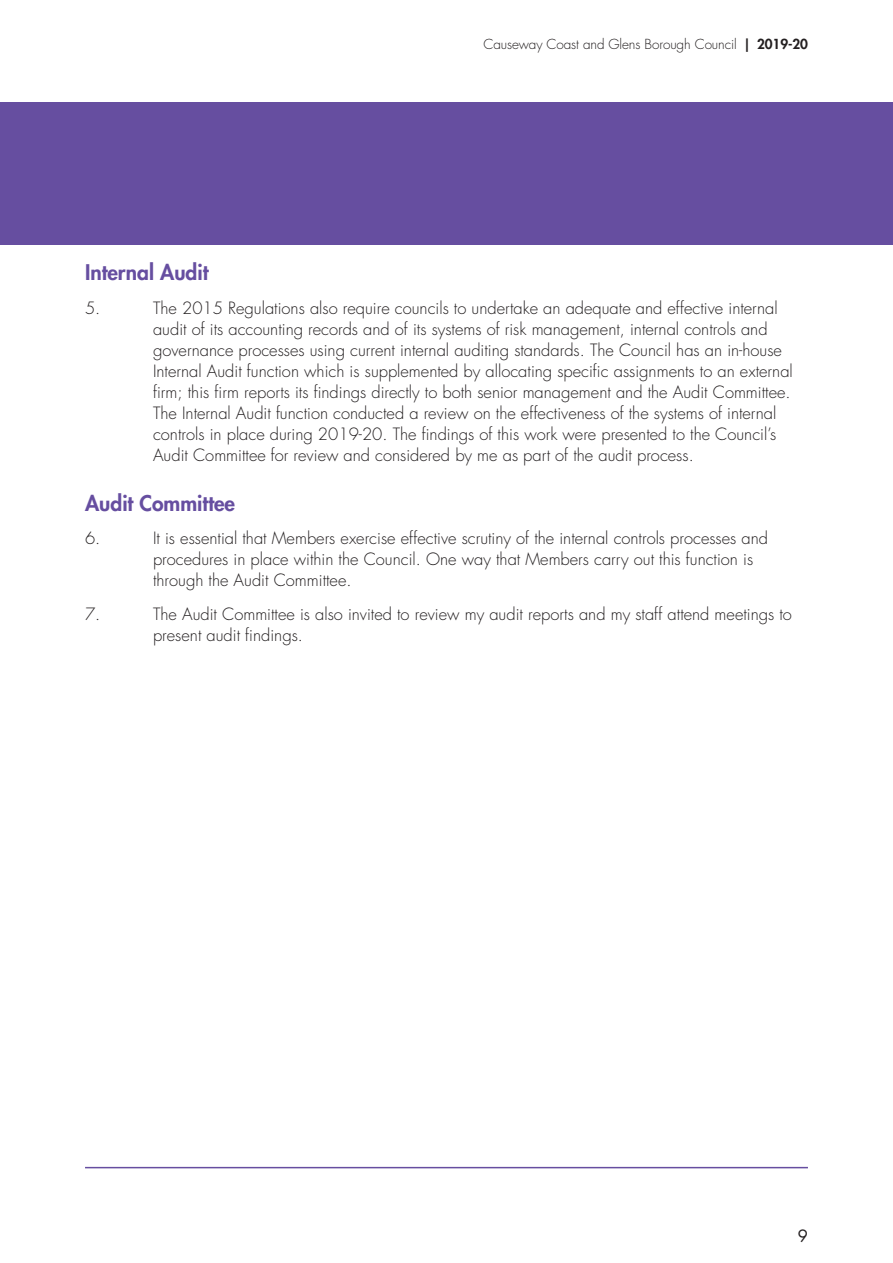
<style>
.page{position:relative;width:893px;height:1263px;background:#fff}
.page>*{position:absolute;margin:0;border:0;box-sizing:border-box;transform-origin:0 0}
._1__subheads{font:800 21px "Futura";color:#664ea0}
.t1{font:300 16.5px/21px "Futura";color:#231f20}
.t2{font:16.5px "Futura";color:#231f20}
.t3{font:300 13.5px "Futura";letter-spacing:-.005em;color:#231f20}
.s1{font-weight:800}
</style>
<div class="page">
<div style="left:0;top:102px;width:893px;height:142px;background:#664ea0"></div>
<hr style="left:85px;top:1167px;width:723px;height:1px;background:#664ea0">
<p class="t3" style="left:483px;top:36px;width:326px">Causeway Coast and Glens Borough Council <span class="s1">| 2019-20</span></p>
<p class="_1__subheads" style="left:85px;top:259px;width:125px">Internal Audit</p>
<p class="t1" style="left:85px;top:298px;width:17px">5.</p>
<p class="t1" style="left:153px;top:298px;width:641px">The 2015 Regulations also require councils to undertake an adequate and effective internal audit of its accounting records and of its systems of risk management, internal controls and governance processes using current internal auditing standards. The Council has an in-house Internal Audit function which is supplemented by allocating specific assignments to an external firm; this firm reports its findings directly to both senior management and the Audit Committee.<br>The Internal Audit function conducted a review on the effectiveness of the systems of internal controls in place during 2019-20. The findings of this work were presented to the Council’s Audit Committee for review and considered by me as part of the audit process.</p>
<p class="_1__subheads" style="left:85px;top:489px;width:152px">Audit Committee</p>
<p class="t1" style="left:85px;top:528px;width:17px">6.</p>
<p class="t1" style="left:153px;top:528px;width:616px">It is essential that Members exercise effective scrutiny of the internal controls processes and procedures in place within the Council. One way that Members carry out this function is through the Audit Committee.</p>
<p class="t1" style="left:85px;top:604px;width:17px">7.</p>
<p class="t1" style="left:153px;top:604px;width:640px">The Audit Committee is also invited to review my audit reports and my staff attend meetings to present audit findings.</p>
<p class="t2" style="left:798px;top:1225px;width:12px">9</p>
</div>
